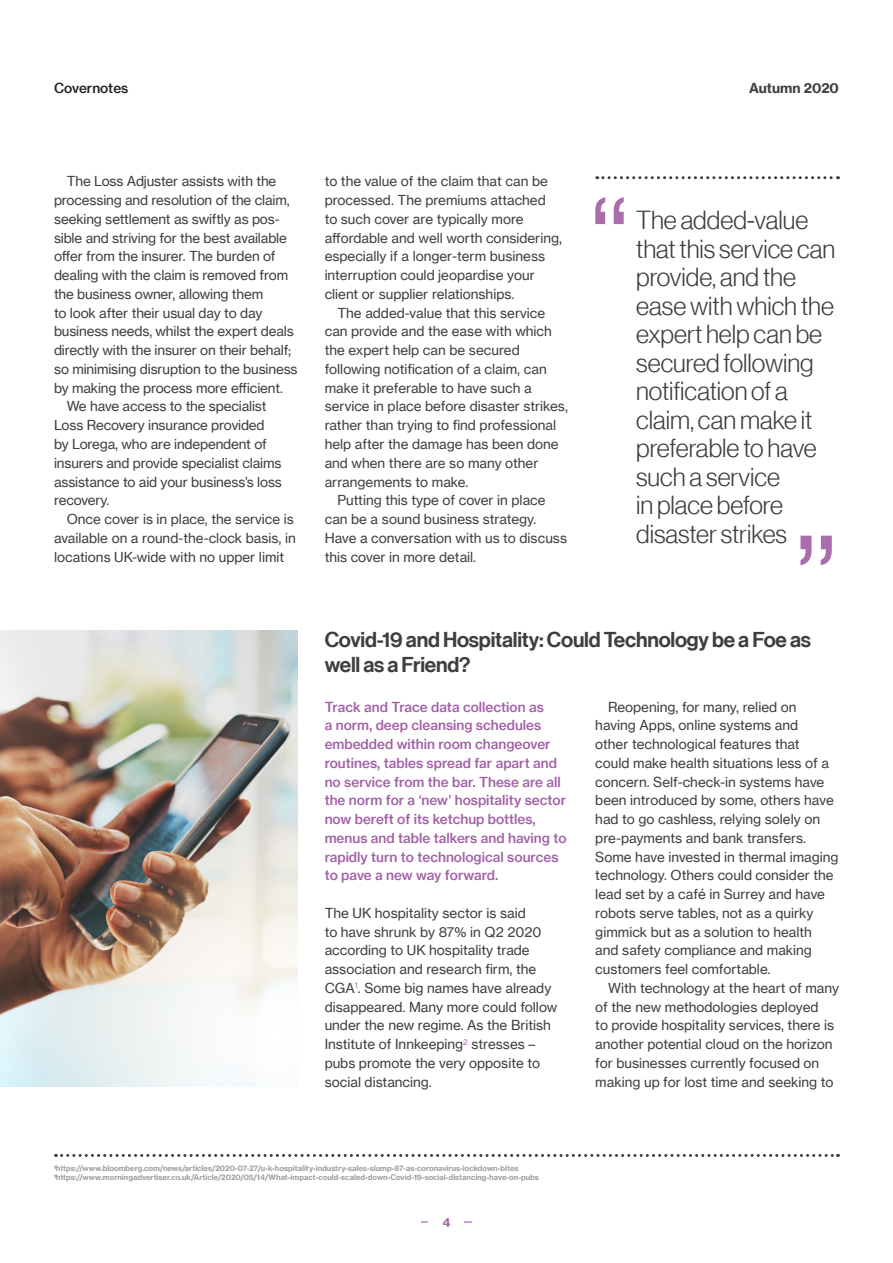
<style>
.page{position:relative;width:893px;height:1263px;background:#fff}
.page>*{position:absolute;margin:0;border:0;box-sizing:border-box;transform-origin:0 0}
.t1{font:25.5px/28.5px "N Haas Grotesk DS Pro 45 Lt";color:#3e3e3f}
.Subtitle{font:21px/25.2px "N Haas Grotesk DS Pro 65 Md";letter-spacing:-.01em;color:#3e3e3f}
.Body{font:13.5px/18.8px "N Haas Grotesk TX Pro 55 Rg";color:#3e3e3f}
.Intro{font:13.5px/18.8px "N Haas Grotesk TX Pro 65 Md";color:#a25fa7}
.Intro-2{font:13.5px/18.8px "N Haas Grotesk TX Pro 55 Rg";color:#3e3e3f}
.t2{font:13.5px "N Haas Grotesk TX Pro 65 Md";color:#231f20}
.t3{font:13.5px "N Haas Grotesk TX Pro 75 Bd";color:#3e3e3f}
.t4{font:12px "N Haas Grotesk TX Pro 75 Bd";color:#a25fa7}
.FootNote{font:7.5px "N Haas Grotesk TX Pro 75 Bd";color:#9d9fa2}
</style>
<div class="page">
<hr style="left:421px;top:1221px;width:51px;height:1px;background:#a25fa7">
<div style="left:429px;top:1181px;width:35px;height:82px;background:#fff"></div>
<img style="left:0;top:631px;width:298px;height:455px">
<svg style="left:597px;top:176px;width:241px;height:3px"></svg>
<svg style="left:56px;top:1154px;width:782px;height:3px"></svg>
<svg style="left:595px;top:197px;width:29px;height:27px"></svg>
<svg style="left:800px;top:536px;width:32px;height:29px"></svg>
<p class="t2" style="left:54px;top:79px;width:76px">Covernotes</p>
<p class="t3" style="left:749px;top:79px;width:91px">Autumn 2020</p>
<p class="Body" style="left:54px;top:172px;width:245px;text-indent:13px">The Loss Adjuster assists with the processing and resolution of the claim, seeking settlement as swiftly as pos&shy;sible and striving for the best available offer from the insurer. The burden of dealing with the claim is removed from the business owner, allowing them<br>to look after their usual day to day business needs, whilst the expert deals directly with the insurer on their behalf; so minimising disruption to the business by making the process more efficient.</p>
<p class="Body" style="left:54px;top:397px;width:229px;text-indent:13px">We have access to the specialist<br>Loss Recovery insurance provided by Lorega, who are independent of insurers and provide specialist claims assistance to aid your business’s loss recovery.</p>
<p class="Body" style="left:54px;top:510px;width:243px;text-indent:13px">Once cover is in place, the service is available on a round-the-clock basis, in locations UK-wide with no upper limit</p>
<p class="Body" style="left:325px;top:172px;width:239px">to the value of the claim that can be processed. The premiums attached<br>to such cover are typically more affordable and well worth considering, especially if a longer-term business interruption could jeopardise your client or supplier relationships.</p>
<p class="Body" style="left:325px;top:303px;width:245px;text-indent:13px">The added-value that this service can provide and the ease with which the expert help can be secured following notification of a claim, can make it preferable to have such a service in place before disaster strikes, rather than trying to find professional help after the damage has been done and when there are so many other arrangements to make.</p>
<p class="Body" style="left:325px;top:491px;width:244px;text-indent:13px">Putting this type of cover in place can be a sound business strategy.<br>Have a conversation with us to discuss this cover in more detail.</p>
<p class="t1" style="left:636px;top:206px;width:201px">The added-value that this service can provide, and the ease with which the expert help can be secured following notification of a claim, can make it preferable to have such a service<br>in place before disaster strikes</p>
<p class="Subtitle" style="left:325px;top:627px;width:488px">Covid-19 and Hospitality: Could Technology be a Foe as well as a Friend?</p>
<p class="Intro" style="left:325px;top:697px;width:243px">Track and Trace data collection as<br>a norm, deep cleansing schedules embedded within room changeover routines, tables spread far apart and no service from the bar. These are all the norm for a ‘new’ hospitality sector now bereft of its ketchup bottles, menus and table talkers and having to rapidly turn to technological sources to pave a new way forward.</p>
<p class="Intro-2" style="left:325px;top:903px;width:234px">The UK hospitality sector is said<br>to have shrunk by 87% in Q2 2020 according to UK hospitality trade association and research firm, the<br>CGA<sup>1</sup>. Some big names have already disappeared. Many more could follow under the new regime. As the British<br>Institute of Innkeeping<sup>2</sup> stresses – pubs promote the very opposite to social distancing.</p>
<p class="Body" style="left:595px;top:697px;width:245px;text-indent:13px">Reopening, for many, relied on having Apps, online systems and<br>other technological features that<br>could make health situations less of a concern. Self-check-in systems have been introduced by some, others have had to go cashless, relying solely on pre-payments and bank transfers.<br>Some have invested in thermal imaging technology. Others could consider the lead set by a café in Surrey and have robots serve tables, not as a quirky gimmick but as a solution to health and safety compliance and making customers feel comfortable.</p>
<p class="Body" style="left:595px;top:978px;width:245px;text-indent:13px">With technology at the heart of many of the new methodologies deployed<br>to provide hospitality services, there is another potential cloud on the horizon for businesses currently focused on making up for lost time and seeking to</p>
<p class="FootNote" style="left:54px;top:1164px;width:466px"><sup>1</sup>https://www.bloomberg.com/news/articles/2020-07-27/u-k-hospitality-industry-sales-slump-87-as-coronavirus-lockdown-bites</p>
<p class="FootNote" style="left:54px;top:1173px;width:486px"><sup>1</sup>https://www.morningadvertiser.co.uk/Article/2020/05/14/What-impact-could-scaled-down-Covid-19-social-distancing-have-on-pubs</p>
<p class="t4" style="left:443px;top:1215px;width:9px">4</p>
</div>
